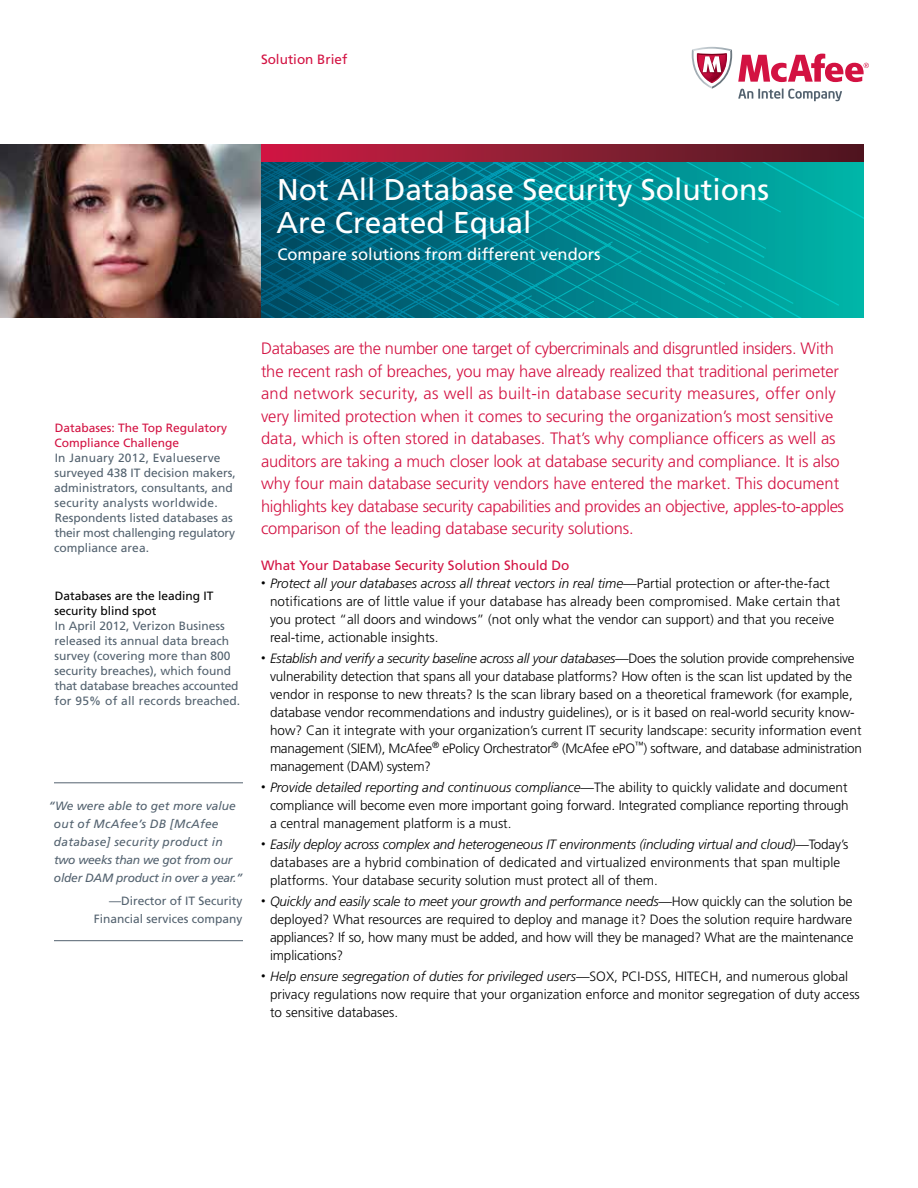
<style>
.page{position:relative;width:918px;height:1188px;background:#fff}
.page>*{position:absolute;margin:0;border:0;box-sizing:border-box;transform-origin:0 0}
.t1{font:30px/33px "Frutiger LT Std";color:#fff}
.t2{font:300 16.5px/22.5px "Frutiger LT Std";letter-spacing:-.01em;color:#d31242}
.t3{font:16.5px "Frutiger LT Std";color:#fff}
.t4{font:300 13.5px/18px "Frutiger LT Std";color:#000}
.t5{font:13.5px "Frutiger LT Std";color:#d31242}
.t6{font:12px/15px "Frutiger LT Std";color:#53626f}
.t7{font:italic 12px/18px "Frutiger LT Std";color:#53626f}
.t8{font:12px/15px "Frutiger LT Std";color:#d31242}
.t9{font:12px/15px "Frutiger LT Std";color:#000}
.s1{font-size:9px}
.s2{font-style:italic}
</style>
<div class="page">
<svg style="left:738px;top:54px;width:131px;height:28px"></svg>
<svg style="left:692px;top:47px;width:40px;height:42px"></svg>
<svg style="left:738px;top:89px;width:104px;height:12px"></svg>
<img style="left:0;top:144px;width:261px;height:173px">
<svg style="left:261px;top:162px;width:603px;height:155px;background:#00858f"></svg>
<div style="left:261px;top:144px;width:603px;height:18px;background:linear-gradient(to right,#cd1d44,#4b1a20)"></div>
<hr style="left:54px;top:783px;width:189px;height:1px;background:#53626f">
<hr style="left:54px;top:940px;width:189px;height:1px;background:#53626f">
<p class="t5" style="left:261px;top:52px;width:88px">Solution Brief</p>
<h1 class="t1" style="left:276px;top:173px;width:494px">Not All Database Security Solutions<br>Are Created Equal</h1>
<p class="t3" style="left:277px;top:244px;width:325px">Compare solutions from different vendors</p>
<p class="t8" style="left:54px;top:420px;width:174px">Databases: The Top Regulatory<br>Compliance Challenge</p>
<p class="t6" style="left:54px;top:450px;width:183px">In January 2012, Evalueserve surveyed 438 IT decision makers, administrators, consultants, and security analysts worldwide.<br>Respondents listed databases as their most challenging regulatory compliance area.</p>
<p class="t9" style="left:55px;top:588px;width:160px">Databases are the leading IT security blind spot</p>
<p class="t6" style="left:54px;top:618px;width:187px">In April 2012, Verizon Business released its annual data breach survey (covering more than 800 security breaches), which found that database breaches accounted for 95% of all records breached.</p>
<p class="t7" style="left:54px;top:797px;width:191px;text-indent:-5px">“We were able to get more value out of McAfee’s DB [McAfee database] security product in two weeks than we got from our older DAM product in over a year.”</p>
<p class="t6" style="left:94px;top:891px;width:150px;line-height:18px;text-align:right">—Director of IT Security<br>Financial services company</p>
<p class="t2" style="left:261px;top:338px;width:585px">Databases are the number one target of cybercriminals and disgruntled insiders. With the recent rash of breaches, you may have already realized that traditional perimeter and network security, as well as built-in database security measures, offer only very limited protection when it comes to securing the organization’s most sensitive data, which is often stored in databases. That’s why compliance officers as well as auditors are taking a much closer look at database security and compliance. It is also why four main database security vendors have entered the market. This document highlights key database security capabilities and provides an objective, apples-to-apples comparison of the leading database security solutions.</p>
<p class="t5" style="left:261px;top:557px;width:310px">What Your Database Security Solution Should Do</p>
<p class="t4" style="left:270px;top:574px;width:572px;text-indent:-9px"><span class="s1">•</span> <span class="s2">Protect all your databases across all threat vectors in real time—</span>Partial protection or after-the-fact notifications are of little value if your database has already been compromised. Make certain that you protect “all doors and windows” (not only what the vendor can support) and that you receive real-time, actionable insights.</p>
<p class="t4" style="left:270px;top:649px;width:593px;text-indent:-9px"><span class="s1">•</span> <span class="s2">Establish and verify a security baseline across all your databases—</span>Does the solution provide comprehensive vulnerability detection that spans all your database platforms? How often is the scan list updated by the vendor in response to new threats? Is the scan library based on a theoretical framework (for example, database vendor recommendations and industry guidelines), or is it based on real-world security know&shy;how? Can it integrate with your organization’s current IT security landscape: security information event management (SIEM), McAfee<sup>®</sup> ePolicy Orchestrator<sup>®</sup> (McAfee ePO<sup>™</sup>) software, and database administration management (DAM) system?</p>
<p class="t4" style="left:270px;top:778px;width:580px;text-align:justify;text-indent:-9px"><span class="s1">•</span> <span class="s2">Provide detailed reporting and continuous compliance—</span>The ability to quickly validate and document compliance will become even more important going forward. Integrated compliance reporting through a central management platform is a must.</p>
<p class="t4" style="left:270px;top:835px;width:580px;text-indent:-9px"><span class="s1">•</span> <span class="s2">Easily deploy across complex and heterogeneous IT environments (including virtual and cloud)—</span>Today’s databases are a hybrid combination of dedicated and virtualized environments that span multiple platforms. Your database security solution must protect all of them.</p>
<p class="t4" style="left:270px;top:892px;width:585px;text-align:justify;text-indent:-9px"><span class="s1">•</span> <span class="s2">Quickly and easily scale to meet your growth and performance needs—</span>How quickly can the solution be deployed? What resources are required to deploy and manage it? Does the solution require hardware appliances? If so, how many must be added, and how will they be managed? What are the maintenance implications?</p>
<p class="t4" style="left:270px;top:967px;width:591px;text-indent:-9px"><span class="s1">•</span> <span class="s2">Help ensure segregation of duties for privileged users—</span>SOX, PCI-DSS, HITECH, and numerous global privacy regulations now require that your organization enforce and monitor segregation of duty access to sensitive databases.</p>
</div>
